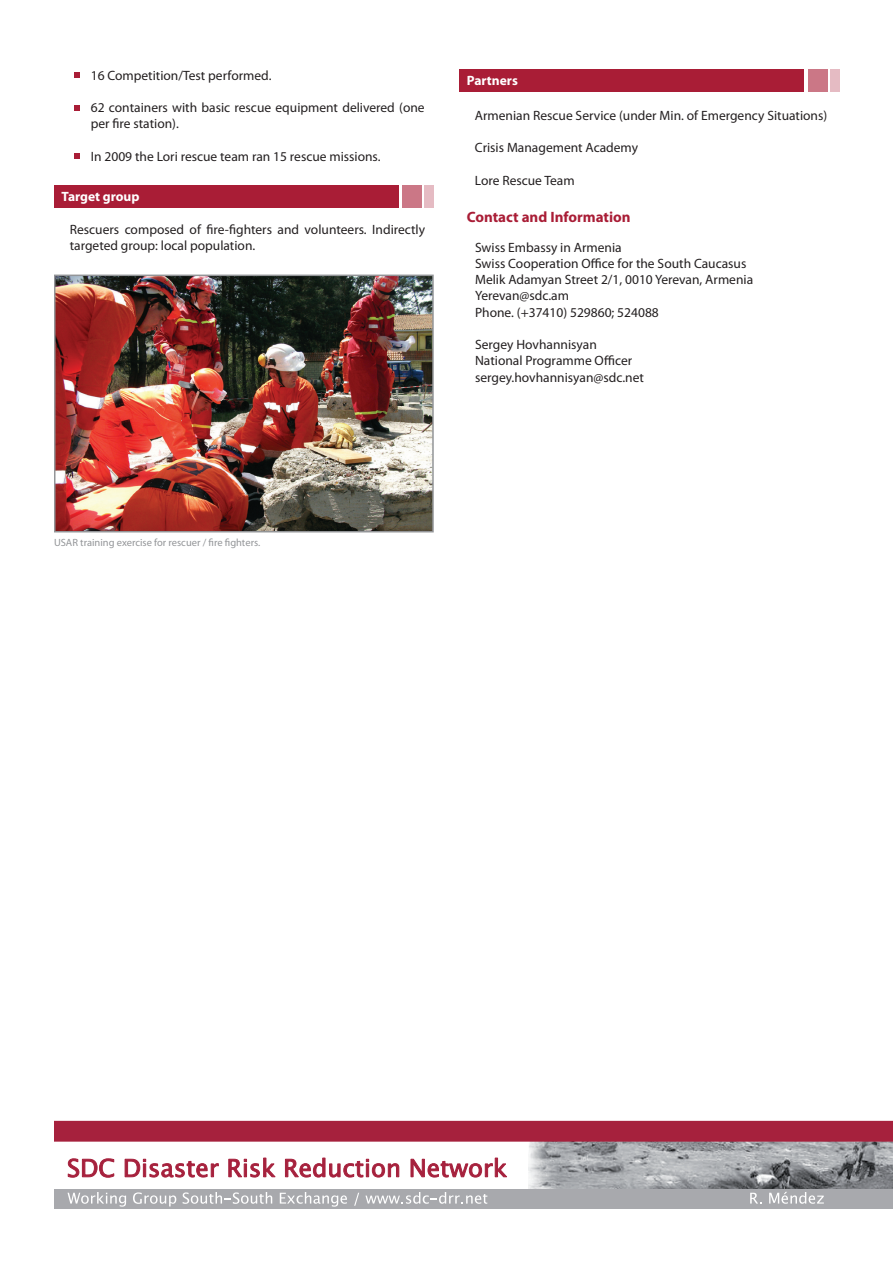
<style>
.page{position:relative;width:893px;height:1263px;background:#fff}
.page>*{position:absolute;margin:0;border:0;box-sizing:border-box;transform-origin:0 0}
.t1{font:700 15px "Myriad Pro";color:#a91d36}
.t2{font:13.5px/16.2px "Myriad Pro";color:#231f20}
.t3{font:700 13.5px "Myriad Pro";color:#fff}
.t4{font:10.5px "Myriad Pro";color:#939598}
</style>
<div class="page">
<svg style="left:68px;top:1158px;width:46px;height:19px"></svg>
<svg style="left:125px;top:1159px;width:94px;height:18px"></svg>
<svg style="left:228px;top:1158px;width:48px;height:19px"></svg>
<svg style="left:285px;top:1158px;width:114px;height:19px"></svg>
<svg style="left:411px;top:1158px;width:96px;height:19px"></svg>
<img style="left:529px;top:1141px;width:364px;height:48px">
<div style="left:54px;top:1121px;width:839px;height:20px;background:#a6213d"></div>
<div style="left:54px;top:1189px;width:839px;height:20px;background:#a8a9ad"></div>
<svg style="left:68px;top:1192px;width:58px;height:14px"></svg>
<svg style="left:133px;top:1192px;width:43px;height:14px"></svg>
<svg style="left:183px;top:1192px;width:89px;height:12px"></svg>
<svg style="left:280px;top:1192px;width:67px;height:14px"></svg>
<svg style="left:354px;top:1193px;width:5px;height:13px"></svg>
<svg style="left:365px;top:1192px;width:122px;height:12px"></svg>
<svg style="left:750px;top:1193px;width:11px;height:10px"></svg>
<svg style="left:769px;top:1192px;width:55px;height:12px"></svg>
<div style="left:54px;top:186px;width:344px;height:22px;background:#a91d36"></div>
<div style="left:403px;top:186px;width:19px;height:22px;background:#cb7786"></div>
<div style="left:425px;top:186px;width:9px;height:22px;background:#e5bbc3"></div>
<div style="left:459px;top:70px;width:344px;height:22px;background:#a91d36"></div>
<div style="left:808px;top:70px;width:19px;height:22px;background:#cb7786"></div>
<div style="left:830px;top:70px;width:9px;height:22px;background:#e5bbc3"></div>
<svg style="left:75px;top:73px;width:5px;height:5px"></svg>
<svg style="left:75px;top:105px;width:5px;height:5px"></svg>
<svg style="left:75px;top:153px;width:5px;height:6px"></svg>
<img style="left:57px;top:278px;width:374px;height:251px">
<div style="left:54px;top:275px;width:380px;height:257px;border:2px solid #939598"></div>
<p class="t2" style="left:91px;top:67px;width:182px">16 Competition/Test performed.</p>
<p class="t2" style="left:91px;top:99px;width:335px">62 containers with basic rescue equipment delivered (one per fire station).</p>
<p class="t2" style="left:91px;top:148px;width:291px">In 2009 the Lori rescue team ran 15 rescue missions.</p>
<p class="t3" style="left:62px;top:188px;width:80px">Target group</p>
<p class="t2" style="left:70px;top:221px;width:357px">Rescuers composed of fire-fighters and volunteers. Indirectly targeted group: local population.</p>
<p class="t3" style="left:467px;top:72px;width:53px">Partners</p>
<p class="t2" style="left:475px;top:107px;width:354px">Armenian Rescue Service (under Min. of Emergency Situations)</p>
<p class="t2" style="left:475px;top:140px;width:165px">Crisis Management Academy</p>
<p class="t2" style="left:475px;top:172px;width:101px">Lore Rescue Team</p>
<p class="t1" style="left:467px;top:207px;width:165px">Contact and Information</p>
<p class="t2" style="left:475px;top:239px;width:280px">Swiss Embassy in Armenia<br>Swiss Cooperation Office for the South Caucasus Melik Adamyan Street 2/1, 0010 Yerevan, Armenia Yerevan@sdc.am<br>Phone. (+37410) 529860; 524088</p>
<p class="t2" style="left:475px;top:336px;width:170px">Sergey Hovhannisyan<br>National Programme Officer sergey.hovhannisyan@sdc.net</p>
<p class="t4" style="left:54px;top:536px;width:208px">USAR training exercise for rescuer / fire fighters.</p>
</div>
